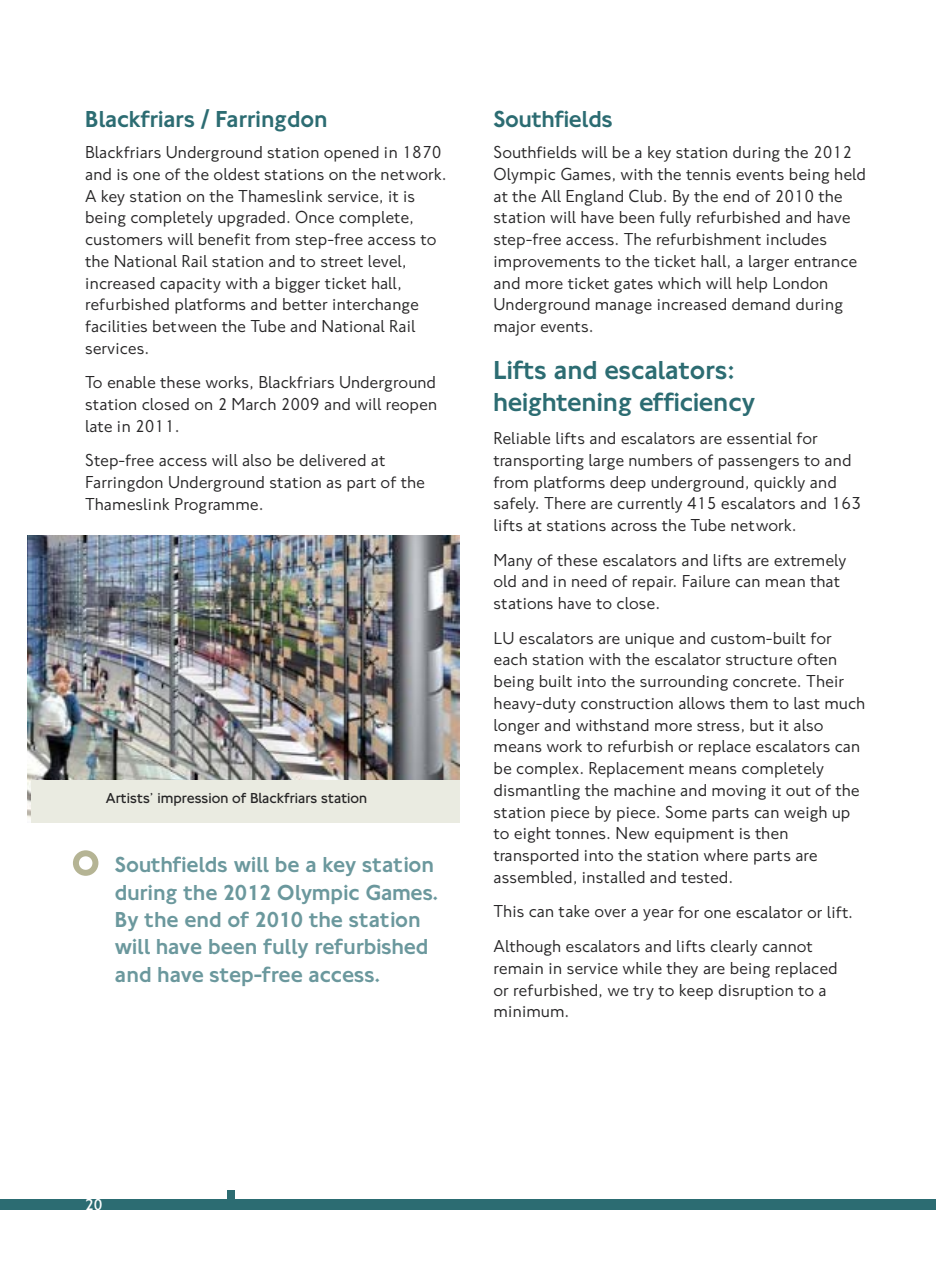
<style>
.page{position:relative;width:936px;height:1263px;background:#fff}
.page>*{position:absolute;margin:0;border:0;box-sizing:border-box;transform-origin:0 0}
.t1{font:27px/32.4px "NJ Medium Normal";letter-spacing:-.005em;color:#2c6c72}
.t2{font:24px "NJ Medium Normal";letter-spacing:-.005em;color:#2c6c72}
.t3{font:500 22.5px/27.3px "New Johnston";color:#6b989d}
.t4{font:18px/21.8px "New Johnston";color:#272627}
.t5{font:16.5px "NJ Light Normal";color:#fff}
.t6{font:300 15px "New Johnston";color:#272627}
</style>
<div class="page">
<img style="left:27px;top:535px;width:432px;height:284px">
<div style="left:0;top:1199px;width:935px;height:10px;background:#2c6c72"></div>
<div style="left:227px;top:1191px;width:7px;height:15px;background:#2c6c72"></div>
<svg style="left:73px;top:850px;width:25px;height:26px"></svg>
<div style="left:31px;top:780px;width:428px;height:42px;background:#eaebe1"></div>
<h2 class="t2" style="left:85px;top:101px;width:244px">Blackfriars / Farringdon</h2>
<p class="t4" style="left:85px;top:143px;width:363px">Blackfriars Underground station opened in 1870 and is one of the oldest stations on the network.<br>A key station on the Thameslink service, it is being completely upgraded. Once complete, customers will benefit from step-free access to the National Rail station and to street level, increased capacity with a bigger ticket hall, refurbished platforms and better interchange facilities between the Tube and National Rail services.</p>
<p class="t4" style="left:85px;top:373px;width:353px;text-align:justify">To enable these works, Blackfriars Underground station closed on 2 March 2009 and will reopen late in 2011.</p>
<p class="t4" style="left:85px;top:451px;width:341px">Step-free access will also be delivered at<br>Farringdon Underground station as part of the<br>Thameslink Programme.</p>
<p class="t6" style="left:106px;top:792px;width:263px">Artists’ impression of Blackfriars station</p>
<p class="t3" style="left:115px;top:853px;width:325px">Southfields will be a key station during the 2012 Olympic Games.<br>By the end of 2010 the station will have been fully refurbished and have step-free access.</p>
<h2 class="t2" style="left:493px;top:101px;width:121px">Southfields</h2>
<p class="t4" style="left:493px;top:143px;width:374px">Southfields will be a key station during the 2012<br>Olympic Games, with the tennis events being held at the All England Club. By the end of 2010 the station will have been fully refurbished and have step-free access. The refurbishment includes improvements to the ticket hall, a larger entrance and more ticket gates which will help London Underground manage increased demand during major events.</p>
<h1 class="t1" style="left:493px;top:353px;width:263px">Lifts and escalators: heightening efficiency</h1>
<p class="t4" style="left:493px;top:429px;width:369px">Reliable lifts and escalators are essential for transporting large numbers of passengers to and from platforms deep underground, quickly and safely. There are currently 415 escalators and 163 lifts at stations across the Tube network.</p>
<p class="t4" style="left:493px;top:551px;width:354px">Many of these escalators and lifts are extremely old and in need of repair. Failure can mean that stations have to close.</p>
<p class="t4" style="left:493px;top:629px;width:373px">LU escalators are unique and custom-built for each station with the escalator structure often being built into the surrounding concrete. Their heavy-duty construction allows them to last much longer and withstand more stress, but it also means work to refurbish or replace escalators can be complex. Replacement means completely dismantling the machine and moving it out of the station piece by piece. Some parts can weigh up to eight tonnes. New equipment is then transported into the station where parts are assembled, installed and tested.</p>
<p class="t4" style="left:493px;top:896px;width:361px;line-height:34.5px">This can take over a year for one escalator or lift.<br>Although escalators and lifts clearly cannot</p>
<p class="t4" style="left:493px;top:959px;width:346px">remain in service while they are being replaced or refurbished, we try to keep disruption to a minimum.</p>
<p class="t5" style="left:85px;top:1192px;width:19px">20</p>
</div>
